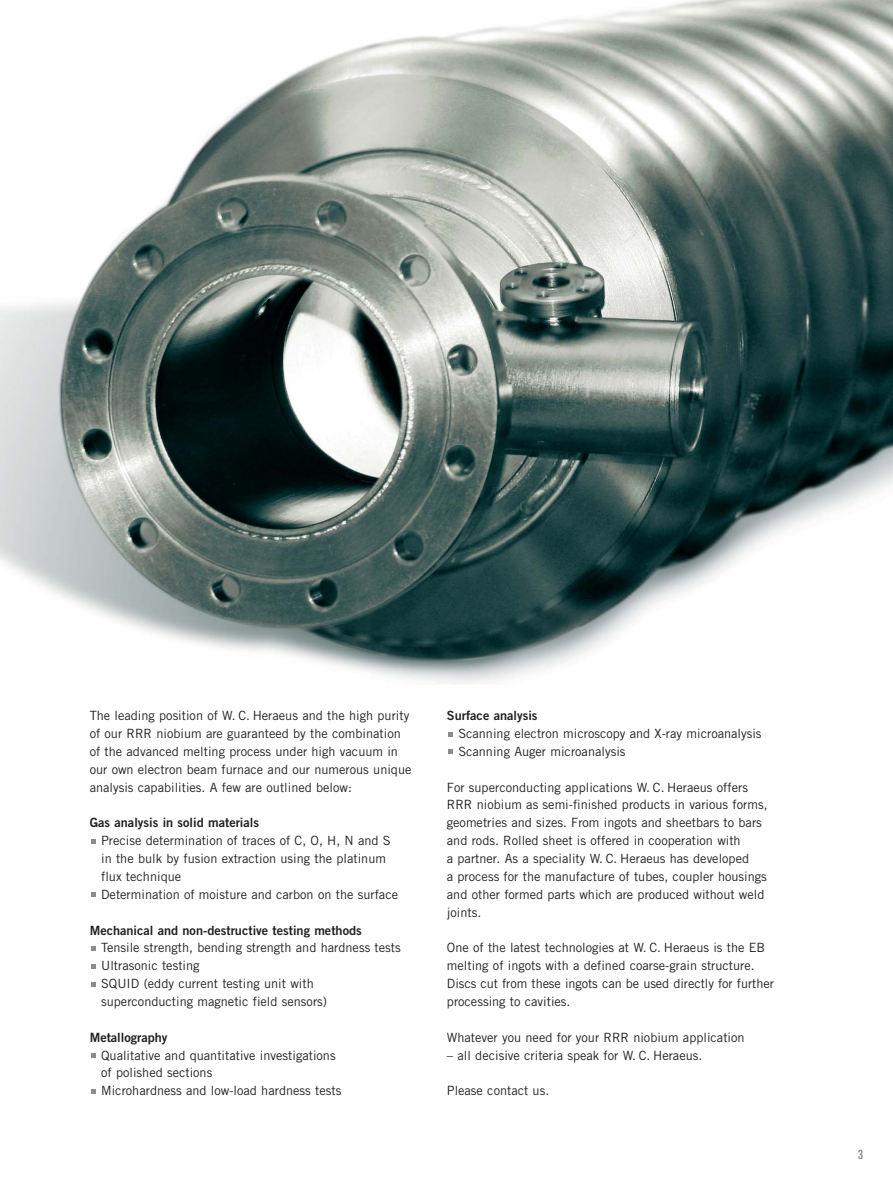
<style>
.page{position:relative;width:893px;height:1191px;background:#fff}
.page>*{position:absolute;margin:0;border:0;box-sizing:border-box;transform-origin:0 0}
.t1{font:12.75px/17.9px "Trade Gothic";color:#231f20}
.t2{font:12.75px "Trade Gothic Bold Two";color:#231f20}
.t3{font:12.75px "Trade Gothic Bold Cond Twenty";color:#8a8c8e}
</style>
<div class="page">
<img style="left:0;top:0;width:893px;height:683px">
<svg style="left:448px;top:750px;width:5px;height:4px"></svg>
<svg style="left:448px;top:732px;width:5px;height:4px"></svg>
<svg style="left:91px;top:1089px;width:4px;height:4px"></svg>
<svg style="left:91px;top:1053px;width:4px;height:4px"></svg>
<svg style="left:91px;top:982px;width:4px;height:4px"></svg>
<svg style="left:91px;top:964px;width:4px;height:4px"></svg>
<svg style="left:91px;top:946px;width:4px;height:4px"></svg>
<svg style="left:91px;top:892px;width:4px;height:5px"></svg>
<svg style="left:91px;top:839px;width:4px;height:4px"></svg>
<p class="t1" style="left:90px;top:708px;width:323px">The leading position of W. C. Heraeus and the high purity of our RRR niobium are guaranteed by the combination of the advanced melting process under high vacuum in our own electron beam furnace and our numerous unique analysis capabilities. A few are outlined below:</p>
<p class="t2" style="left:90px;top:818px;width:171px">Gas analysis in solid materials</p>
<p class="t1" style="left:101px;top:833px;width:298px">Precise determination of traces of C, O, H, N and S in the bulk by fusion extraction using the platinum flux technique<br>Determination of moisture and carbon on the surface</p>
<p class="t2" style="left:90px;top:925px;width:274px">Mechanical and non-destructive testing methods</p>
<p class="t1" style="left:101px;top:940px;width:301px">Tensile strength, bending strength and hardness tests Ultrasonic testing<br>SQUID (eddy current testing unit with superconducting magnetic field sensors)</p>
<p class="t2" style="left:90px;top:1032px;width:79px">Metallography</p>
<p class="t1" style="left:101px;top:1047px;width:242px">Qualitative and quantitative investigations of polished sections<br>Microhardness and low-load hardness tests</p>
<p class="t2" style="left:447px;top:711px;width:92px">Surface analysis</p>
<p class="t1" style="left:458px;top:725px;width:305px">Scanning electron microscopy and X-ray microanalysis<br>Scanning Auger microanalysis</p>
<p class="t1" style="left:447px;top:779px;width:322px">For superconducting applications W. C. Heraeus offers RRR niobium as semi-finished products in various forms, geometries and sizes. From ingots and sheetbars to bars and rods. Rolled sheet is offered in cooperation with<br>a partner. As a speciality W. C. Heraeus has developed<br>a process for the manufacture of tubes, coupler housings and other formed parts which are produced without weld joints.</p>
<p class="t1" style="left:447px;top:940px;width:329px">One of the latest technologies at W. C. Heraeus is the EB melting of ingots with a defined coarse-grain structure.<br>Discs cut from these ingots can be used directly for further processing to cavities.</p>
<p class="t1" style="left:447px;top:1029px;width:299px">Whatever you need for your RRR niobium application</p>
<p class="t1" style="left:447px;top:1047px;width:257px">– all decisive criteria speak for W. C. Heraeus.</p>
<p class="t1" style="left:447px;top:1083px;width:104px">Please contact us.</p>
<p class="t3" style="left:858px;top:1149px;width:7px">3</p>
</div>
